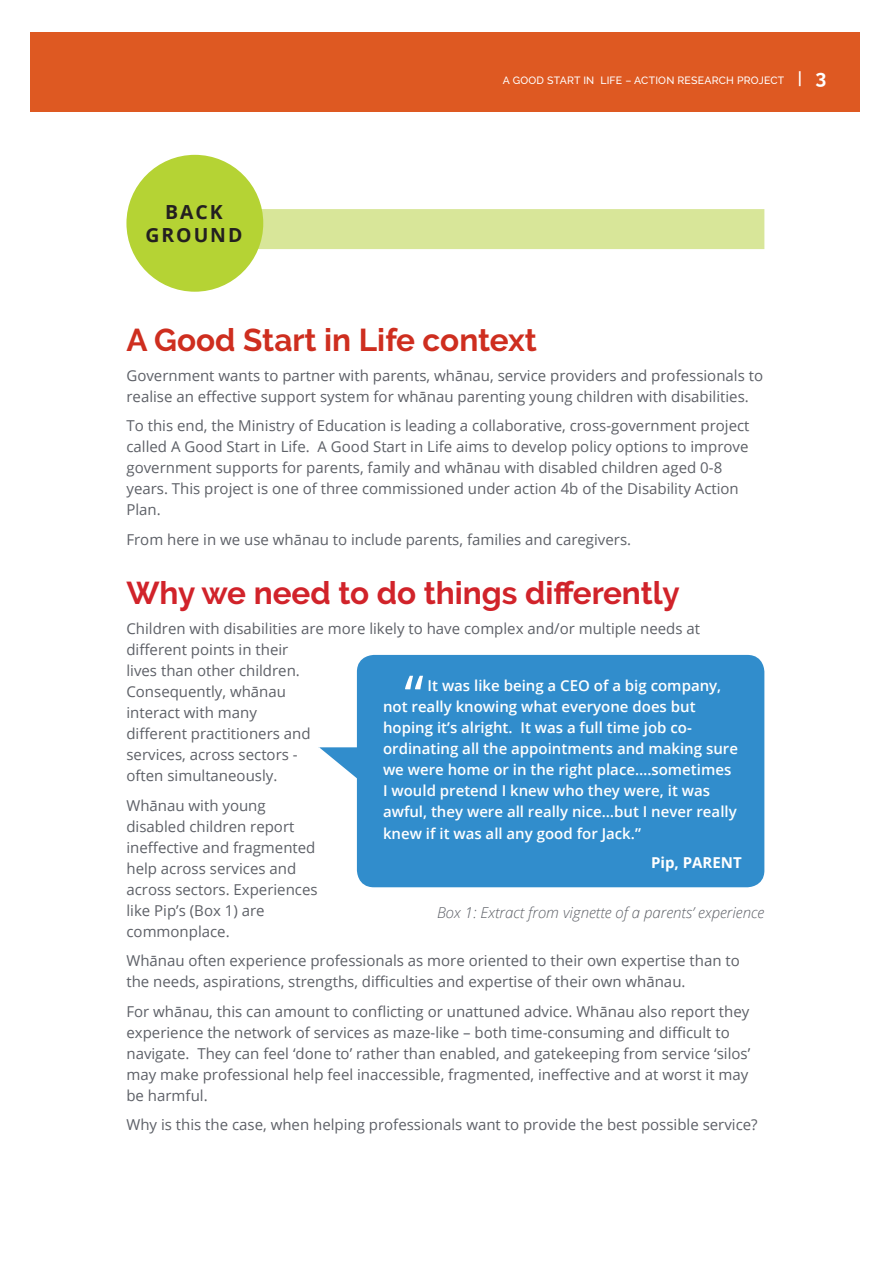
<style>
.page{position:relative;width:893px;height:1263px;background:#fff}
.page>*{position:absolute;margin:0;border:0;box-sizing:border-box;transform-origin:0 0}
.t1{font:55.5px "Open Sans";color:#fff}
.t2{font:700 31.5px "Raleway";color:#d1232a}
.t3{font:700 31.5px "Raleway";color:#ce2e1f}
.t4{font:700 19.35px/23.2px "Open Sans";letter-spacing:.1em;color:#231f20;text-align:center}
.t5{font:15px/21px "Open Sans";color:#5d6067}
.t6{font:600 15px/21px "Open Sans";color:#fff}
.t7{font:italic 300 15px "Open Sans";color:#5d6067}
.t8{font:700 15px "Open Sans";color:#fff}
.t9{font:500 10.5px "Raleway";letter-spacing:.02em;color:#fff}
.s1{font-weight:600;font-size:16.5px}
.s2{font-weight:700;font-size:19.5px}
</style>
<div class="page">
<div style="left:31px;top:33px;width:829px;height:79px;background:#de5922"></div>
<div style="left:357px;top:654px;width:407px;height:233px;background:#318dcc;border-radius:17px"></div>
<svg style="left:318px;top:746px;width:39px;height:36px"></svg>
<div style="left:237px;top:209px;width:527px;height:40px;background:#d8e699"></div>
<div style="left:126px;top:155px;width:137px;height:136px;background:#b5d334;border-radius:50%"></div>
<p class="t4" style="left:145px;top:200px;width:98px">BACK<br>GROUND</p>
<p class="t9" style="left:503px;top:74px;width:325px">A GOOD START IN LIFE – ACTION RESEARCH PROJECT <span class="s1">|</span> <span class="s2">3</span></p>
<h2 class="t3" style="left:126px;top:322px;width:412px">A Good Start in Life context</h2>
<p class="t5" style="left:126px;top:364px;width:638px">Government wants to partner with parents, whānau, service providers and professionals to realise an effective support system for whānau parenting young children with disabilities.</p>
<p class="t5" style="left:126px;top:415px;width:624px">To this end, the Ministry of Education is leading a collaborative, cross-government project called A Good Start in Life. A Good Start in Life aims to develop policy options to improve government supports for parents, family and whānau with disabled children aged 0-8 years. This project is one of three commissioned under action 4b of the Disability Action Plan.</p>
<p class="t5" style="left:126px;top:528px;width:506px">From here in we use whānau to include parents, families and caregivers.</p>
<h2 class="t2" style="left:126px;top:575px;width:555px">Why we need to do things differently</h2>
<p class="t5" style="left:126px;top:617px;width:575px">Children with disabilities are more likely to have complex and/or multiple needs at different points in their<br>lives than other children.<br>Consequently, whānau<br>interact with many<br>different practitioners and<br>services, across sectors -<br>often simultaneously.</p>
<p class="t5" style="left:126px;top:794px;width:193px">Whānau with young disabled children report ineffective and fragmented help across services and across sectors. Experiences like Pip’s (Box 1) are commonplace.</p>
<p class="t5" style="left:126px;top:949px;width:615px">Whānau often experience professionals as more oriented to their own expertise than to the needs, aspirations, strengths, difficulties and expertise of their own whānau.</p>
<p class="t5" style="left:126px;top:1000px;width:625px">For whānau, this can amount to conflicting or unattuned advice. Whānau also report they experience the network of services as maze-like – both time-consuming and difficult to navigate. They can feel ‘done to’ rather than enabled, and gatekeeping from service ‘silos’ may make professional help feel inaccessible, fragmented, ineffective and at worst it may be harmful.</p>
<p class="t5" style="left:126px;top:1113px;width:633px">Why is this the case, when helping professionals want to provide the best possible service?</p>
<h1 class="t1" style="left:404px;top:657px;width:21px">“</h1>
<p class="t6" style="left:383px;top:675px;width:356px;text-indent:45px">It was like being a CEO of a big company, not really knowing what everyone does but hoping it’s alright. It was a full time job co&shy;ordinating all the appointments and making sure we were home or in the right place….sometimes I would pretend I knew who they were, it was awful, they were all really nice…but I never really knew if it was all any good for Jack.”</p>
<p class="t8" style="left:651px;top:851px;width:92px">Pip, PARENT</p>
<p class="t7" style="left:437px;top:901px;width:329px">Box 1: Extract from vignette of a parents’ experience</p>
</div>
